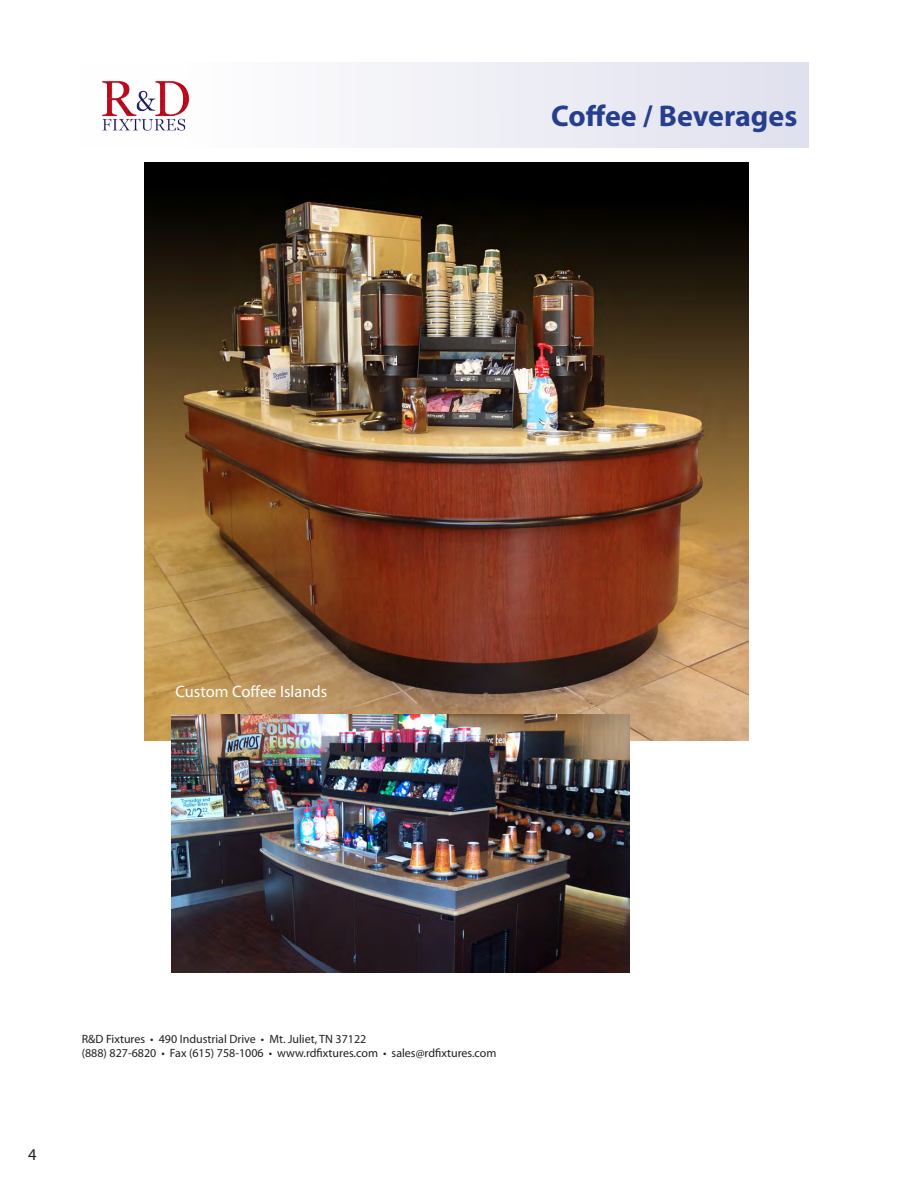
<style>
.page{position:relative;width:918px;height:1188px;background:#fff}
.page>*{position:absolute;margin:0;border:0;box-sizing:border-box;transform-origin:0 0}
.Section_Title{font:700 30px "Myriad Pro";color:#253f8e}
.t1{font:16.5px "Myriad Pro";color:#fff}
.t2{font:16.5px "Myriad Pro";color:#231f20}
.t3{font:12px/14.4px "Myriad Pro";color:#231f20}
</style>
<div class="page">
<div style="left:82px;top:62px;width:727px;height:86px;background:linear-gradient(to right,#fff,#e0e1ee)"></div>
<img style="left:101px;top:80px;width:88px;height:54px">
<img style="left:144px;top:162px;width:604px;height:578px">
<img style="left:171px;top:714px;width:458px;height:258px">
<p class="Section_Title" style="left:551px;top:96px;width:248px">Coffee / Beverages</p>
<p class="t1" style="left:176px;top:681px;width:153px">Custom Coffee Islands</p>
<h2 class="t2" style="left:28px;top:1144px;width:10px">4</h2>
<p class="t3" style="left:82px;top:1032px;width:416px">R&amp;D Fixtures • 490 Industrial Drive • Mt. Juliet, TN 37122<br>(888) 827-6820 • Fax (615) 758-1006 • www.rdfixtures.com • sales@rdfixtures.com</p>
</div>
